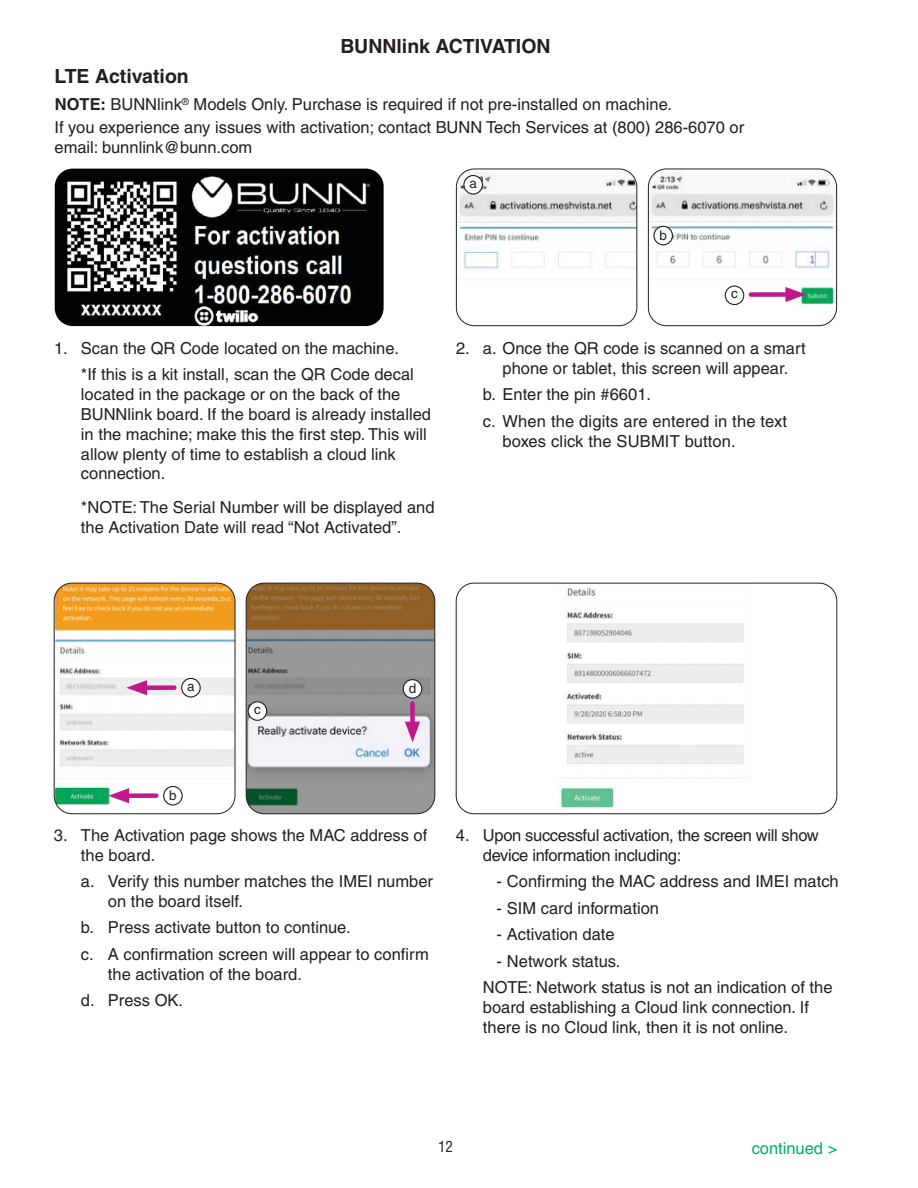
<style>
.page{position:relative;width:918px;height:1188px;background:#fff}
.page>*{position:absolute;margin:0;border:0;box-sizing:border-box;transform-origin:0 0}
.t1{font:700 19.5px "Helvetica LT Pro";color:#231f20}
.t2{font:16.5px/19.8px "Helvetica LT Pro";color:#231f20}
.t3{font:16.5px/19.8px "Helvetica LT Pro";letter-spacing:-.02em;color:#231f20}
.t4{font:16.5px "Helvetica LT Pro";color:#00ac68}
.t5{font:condensed 15px "Helvetica LT Pro";color:#231f20}
.t6{font:13.5px "Helvetica LT Pro";color:#231f20}
.s1{font-weight:700}
</style>
<div class="page">
<img style="left:457px;top:171px;width:180px;height:155px">
<div style="left:456px;top:169px;width:181px;height:157px;border:1px solid #231f20;border-radius:18px"></div>
<img style="left:648px;top:171px;width:189px;height:155px">
<div style="left:648px;top:169px;width:189px;height:157px;border:1px solid #231f20;border-radius:18px"></div>
<img style="left:55px;top:583px;width:180px;height:231px">
<div style="left:54px;top:583px;width:181px;height:231px;border:1px solid #231f20;border-radius:18px"></div>
<img style="left:560px;top:587px;width:189px;height:221px">
<div style="left:456px;top:583px;width:381px;height:231px;border:1px solid #231f20;border-radius:18px"></div>
<div style="left:139px;top:685px;width:35px;height:5px;background:#c0198d"></div>
<svg style="left:126px;top:680px;width:21px;height:15px"></svg>
<div style="left:751px;top:292px;width:43px;height:5px;background:#c0198d"></div>
<svg style="left:785px;top:287px;width:21px;height:15px"></svg>
<img style="left:246px;top:583px;width:189px;height:231px">
<div style="left:246px;top:583px;width:189px;height:231px;border:1px solid #231f20;border-radius:18px"></div>
<div style="left:182px;top:678px;width:18px;height:19px;background:#fff;border-radius:50%"></div>
<div style="left:181px;top:678px;width:20px;height:20px;border:1px solid #231f20;border-radius:50%"></div>
<div style="left:121px;top:793px;width:35px;height:5px;background:#c0198d"></div>
<svg style="left:108px;top:788px;width:21px;height:15px"></svg>
<div style="left:164px;top:786px;width:18px;height:19px;background:#fff;border-radius:50%"></div>
<div style="left:163px;top:786px;width:20px;height:20px;border:1px solid #231f20;border-radius:50%"></div>
<div style="left:403px;top:680px;width:19px;height:18px;background:#fff;border-radius:50%"></div>
<div style="left:403px;top:679px;width:19px;height:20px;border:1px solid #231f20;border-radius:50%"></div>
<div style="left:248px;top:702px;width:19px;height:18px;background:#fff;border-radius:50%"></div>
<div style="left:248px;top:701px;width:19px;height:20px;border:1px solid #231f20;border-radius:50%"></div>
<div style="left:410px;top:703px;width:5px;height:27px;background:#c0198d"></div>
<svg style="left:405px;top:722px;width:15px;height:20px"></svg>
<img style="left:55px;top:169px;width:329px;height:157px">
<div style="left:464px;top:176px;width:18px;height:18px;background:#fff;border-radius:50%"></div>
<div style="left:463px;top:175px;width:20px;height:20px;border:1px solid #231f20;border-radius:50%"></div>
<div style="left:654px;top:226px;width:18px;height:19px;background:#fff;border-radius:50%"></div>
<div style="left:653px;top:226px;width:20px;height:19px;border:1px solid #231f20;border-radius:50%"></div>
<div style="left:725px;top:286px;width:19px;height:19px;background:#fff;border-radius:50%"></div>
<div style="left:725px;top:285px;width:19px;height:20px;border:1px solid #231f20;border-radius:50%"></div>
<p class="t1" style="left:340px;top:34px;width:212px">BUNNlink ACTIVATION</p>
<p class="t1" style="left:55px;top:64px;width:136px">LTE Activation</p>
<p class="t2" style="left:55px;top:93px;width:691px;line-height:23.1px"><span class="s1">NOTE:</span> BUNNlink<sup>®</sup> Models Only. Purchase is required if not pre-installed on machine.<br>If you experience any issues with activation; contact BUNN Tech Services at (800) 286-6070 or</p>
<p class="t2" style="left:55px;top:138px;width:199px">email: bunnlink@bunn.com</p>
<p class="t2" style="left:81px;top:335px;width:334px;line-height:26.5px;text-indent:-27px">1. Scan the QR Code located on the machine. *If this is a kit install, scan the QR Code decal</p>
<p class="t2" style="left:81px;top:385px;width:352px">located in the package or on the back of the BUNNlink board. If the board is already installed in the machine; make this the first step. This will allow plenty of time to establish a cloud link connection.</p>
<p class="t2" style="left:81px;top:498px;width:355px">*NOTE: The Serial Number will be displayed and the Activation Date will read “Not Activated”.</p>
<p class="t6" style="left:469px;top:175px;width:9px">a</p>
<p class="t6" style="left:659px;top:228px;width:9px">b</p>
<p class="t6" style="left:731px;top:286px;width:8px">c</p>
<p class="t2" style="left:502px;top:338px;width:305px;text-indent:-46px">2. a. Once the QR code is scanned on a smart phone or tablet, this screen will appear.</p>
<p class="t2" style="left:483px;top:381px;width:306px;line-height:26.5px">b. Enter the pin #6601.<br>c. When the digits are entered in the text</p>
<p class="t2" style="left:502px;top:431px;width:235px">boxes click the SUBMIT button.</p>
<p class="t6" style="left:187px;top:678px;width:9px">a</p>
<p class="t6" style="left:254px;top:702px;width:8px">c</p>
<p class="t6" style="left:409px;top:681px;width:9px">d</p>
<p class="t6" style="left:169px;top:788px;width:9px">b</p>
<p class="t2" style="left:81px;top:825px;width:348px;text-indent:-27px">3. The Activation page shows the MAC address of the board.</p>
<p class="t2" style="left:108px;top:871px;width:327px;text-indent:-27px">a. Verify this number matches the IMEI number on the board itself.</p>
<p class="t2" style="left:81px;top:914px;width:349px;line-height:26.5px">b. Press activate button to continue.<br>c. A confirmation screen will appear to confirm</p>
<p class="t2" style="left:81px;top:961px;width:223px;line-height:26.5px;text-indent:27px">the activation of the board. d. Press OK.</p>
<p class="t3" style="left:483px;top:825px;width:337px;text-indent:-27px">4. Upon successful activation, the screen will show device information including:</p>
<p class="t2" style="left:496px;top:871px;width:344px">- Confirming the MAC address and IMEI match</p>
<p class="t2" style="left:496px;top:898px;width:164px">- SIM card information</p>
<p class="t2" style="left:496px;top:925px;width:120px">- Activation date</p>
<p class="t2" style="left:483px;top:948px;width:351px;line-height:26.5px;text-indent:14px">- Network status.<br>NOTE: Network status is not an indication of the</p>
<p class="t2" style="left:483px;top:997px;width:328px">board establishing a Cloud link connection. If there is no Cloud link, then it is not online.</p>
<p class="t5" style="left:438px;top:1137px;width:16px">12</p>
<p class="t4" style="left:752px;top:1139px;width:87px">continued &gt;</p>
</div>
